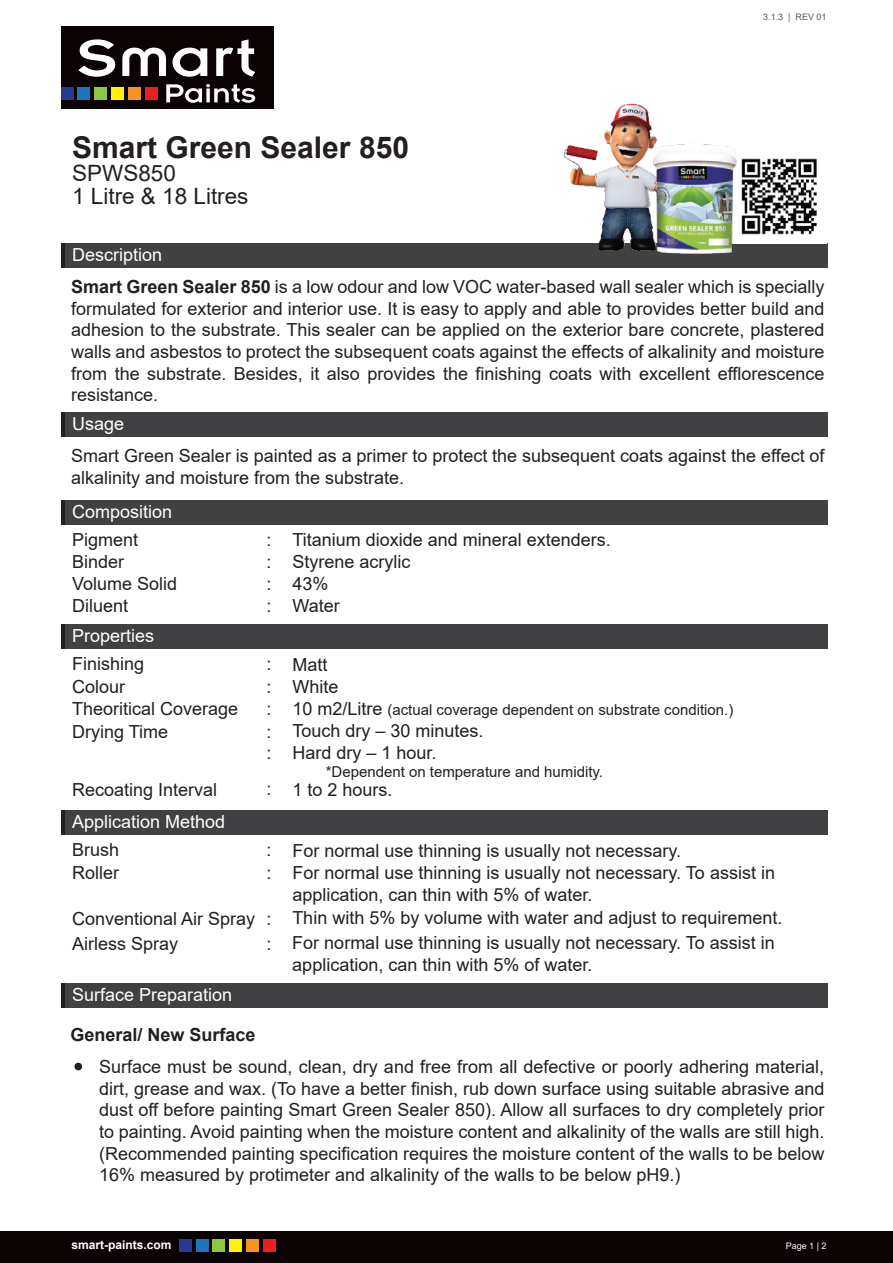
<style>
.page{position:relative;width:893px;height:1263px;background:#fff}
.page>*{position:absolute;margin:0;border:0;box-sizing:border-box;transform-origin:0 0}
.t1{font:700 30px "Arial";color:#231f20}
.t2{font:22.5px/23.4px "Arial";color:#231f20}
.t3{font:18px/21.6px "Arial";color:#231f20}
.t4{font:18px "Arial";color:#fff}
.t5{font:700 18px "Arial";color:#231f20}
.t6{font:15px "Arial";color:#231f20}
.t7{font:700 12px "Arial";color:#fff}
.t8{font:9px "Arial";color:#58595b}
.t9{font:9px "Arial";color:#fff}
.s1{font-weight:700}
.s2{font-size:18px}
</style>
<div class="page">
<div style="left:61px;top:26px;width:212px;height:83px;background:#0a0203"></div>
<div style="left:61px;top:87px;width:13px;height:13px;background:#2a3990"></div>
<div style="left:78px;top:87px;width:12px;height:13px;background:#1d75bc"></div>
<div style="left:94px;top:87px;width:13px;height:13px;background:#8dc63f"></div>
<div style="left:111px;top:87px;width:13px;height:13px;background:#fff200"></div>
<div style="left:128px;top:87px;width:13px;height:13px;background:#f7941e"></div>
<div style="left:145px;top:87px;width:13px;height:13px;background:#ed1d24"></div>
<svg style="left:78px;top:39px;width:37px;height:38px"></svg>
<svg style="left:122px;top:48px;width:44px;height:28px"></svg>
<svg style="left:172px;top:48px;width:35px;height:29px"></svg>
<svg style="left:216px;top:39px;width:39px;height:38px"></svg>
<svg style="left:166px;top:84px;width:89px;height:19px"></svg>
<div style="left:61px;top:501px;width:766px;height:24px;background:#414042"></div>
<div style="left:61px;top:244px;width:766px;height:24px;background:#414042"></div>
<hr style="left:61px;top:244px;width:4px;height:24px;background:#231f20">
<hr style="left:61px;top:501px;width:4px;height:24px;background:#231f20">
<div style="left:0;top:1231px;width:893px;height:32px;background:#0a0203"></div>
<div style="left:179px;top:1239px;width:13px;height:13px;background:#2a3990"></div>
<div style="left:196px;top:1239px;width:13px;height:13px;background:#1d75bc"></div>
<div style="left:213px;top:1239px;width:12px;height:13px;background:#8dc63f"></div>
<div style="left:229px;top:1239px;width:13px;height:13px;background:#fff200"></div>
<div style="left:246px;top:1239px;width:13px;height:13px;background:#f7941e"></div>
<div style="left:263px;top:1239px;width:13px;height:13px;background:#ed1d24"></div>
<div style="left:61px;top:413px;width:766px;height:24px;background:#414042"></div>
<hr style="left:61px;top:413px;width:4px;height:24px;background:#231f20">
<div style="left:61px;top:983px;width:766px;height:24px;background:#414042"></div>
<hr style="left:61px;top:983px;width:4px;height:24px;background:#231f20">
<div style="left:61px;top:625px;width:766px;height:24px;background:#414042"></div>
<hr style="left:61px;top:625px;width:4px;height:24px;background:#231f20">
<div style="left:61px;top:811px;width:766px;height:24px;background:#414042"></div>
<hr style="left:61px;top:811px;width:4px;height:24px;background:#231f20">
<div style="left:74px;top:1063px;width:8px;height:7px;background:#231f20;border-radius:50%"></div>
<img style="left:553px;top:103px;width:99px;height:148px">
<img style="left:741px;top:158px;width:76px;height:77px">
<img style="left:648px;top:136px;width:89px;height:118px">
<h1 class="t1" style="left:72px;top:126px;width:338px">Smart Green Sealer 850</h1>
<p class="t2" style="left:72px;top:161px;width:178px">SPWS850<br>1 Litre &amp; 18 Litres</p>
<p class="t4" style="left:72px;top:242px;width:92px">Description</p>
<p class="t8" style="left:763px;top:11px;width:65px">3.1.3 | REV 01</p>
<p class="t3" style="left:71px;top:276px;width:755px;text-align:justify"><span class="s1">Smart Green Sealer 850</span> is a low odour and low VOC water-based wall sealer which is specially formulated for exterior and interior use. It is easy to apply and able to provides better build and adhesion to the substrate. This sealer can be applied on the exterior bare concrete, plastered walls and asbestos to protect the subsequent coats against the effects of alkalinity and moisture from the substrate. Besides, it also provides the finishing coats with excellent efflorescence resistance.</p>
<p class="t4" style="left:72px;top:411px;width:54px">Usage</p>
<p class="t3" style="left:71px;top:445px;width:755px">Smart Green Sealer is painted as a primer to protect the subsequent coats against the effect of alkalinity and moisture from the substrate.</p>
<p class="t4" style="left:72px;top:499px;width:102px">Composition</p>
<p class="t3" style="left:72px;top:529px;width:68px">Pigment</p>
<p class="t3" style="left:266px;top:529px;width:7px">:</p>
<p class="t3" style="left:72px;top:551px;width:54px">Binder</p>
<p class="t3" style="left:266px;top:551px;width:7px">:</p>
<p class="t3" style="left:292px;top:529px;width:320px">Titanium dioxide and mineral extenders.<br>Styrene acrylic</p>
<p class="t3" style="left:72px;top:573px;width:107px">Volume Solid</p>
<p class="t3" style="left:266px;top:573px;width:63px">: 43%</p>
<p class="t3" style="left:72px;top:595px;width:58px">Diluent</p>
<p class="t3" style="left:266px;top:595px;width:75px">: Water</p>
<p class="t4" style="left:72px;top:623px;width:84px">Properties</p>
<p class="t3" style="left:72px;top:653px;width:74px">Finishing</p>
<p class="t3" style="left:266px;top:653px;width:7px">:</p>
<p class="t3" style="left:72px;top:676px;width:55px">Colour</p>
<p class="t3" style="left:266px;top:676px;width:7px">:</p>
<p class="t3" style="left:292px;top:653px;width:48px;line-height:22.2px">Matt<br>White</p>
<p class="t3" style="left:72px;top:698px;width:168px">Theoritical Coverage</p>
<p class="t6" style="left:266px;top:699px;width:469px"><span class="s2">: 10 m2/Litre</span> (actual coverage dependent on substrate condition.)</p>
<p class="t3" style="left:72px;top:720px;width:98px">Drying Time</p>
<p class="t3" style="left:266px;top:720px;width:7px">: :</p>
<p class="t3" style="left:292px;top:720px;width:193px">Touch dry – 30 minutes.<br>Hard dry – 1 hour.</p>
<p class="t6" style="left:326px;top:761px;width:279px">*Dependent on temperature and humidity.</p>
<p class="t3" style="left:72px;top:779px;width:147px">Recoating Interval</p>
<p class="t3" style="left:266px;top:778px;width:128px">: 1 to 2 hours.</p>
<p class="t4" style="left:72px;top:809px;width:155px">Application Method</p>
<p class="t3" style="left:72px;top:839px;width:49px">Brush</p>
<p class="t3" style="left:266px;top:839px;width:7px">:</p>
<p class="t3" style="left:72px;top:862px;width:48px">Roller</p>
<p class="t3" style="left:266px;top:862px;width:7px">:</p>
<p class="t3" style="left:292px;top:839px;width:484px">For normal use thinning is usually not necessary.<br>For normal use thinning is usually not necessary. To assist in application, can thin with 5% of water.</p>
<p class="t3" style="left:72px;top:905px;width:712px;line-height:25.7px">Conventional Air Spray : Thin with 5% by volume with water and adjust to requirement.<br>Airless Spray</p>
<p class="t3" style="left:292px;top:932px;width:484px;text-indent:-26px">: For normal use thinning is usually not necessary. To assist in application, can thin with 5% of water.</p>
<p class="t4" style="left:72px;top:982px;width:162px">Surface Preparation</p>
<p class="t5" style="left:71px;top:1021px;width:187px">General/ New Surface</p>
<p class="t3" style="left:99px;top:1056px;width:727px;text-align:justify">Surface must be sound, clean, dry and free from all defective or poorly adhering material, dirt, grease and wax. (To have a better finish, rub down surface using suitable abrasive and dust off before painting Smart Green Sealer 850). Allow all surfaces to dry completely prior to painting. Avoid painting when the moisture content and alkalinity of the walls are still high. (Recommended painting specification requires the moisture content of the walls to be below 16% measured by protimeter and alkalinity of the walls to be below pH9.)</p>
<p class="t7" style="left:72px;top:1236px;width:102px">smart-paints.com</p>
<p class="t9" style="left:786px;top:1239px;width:42px">Page 1 | 2</p>
</div>
